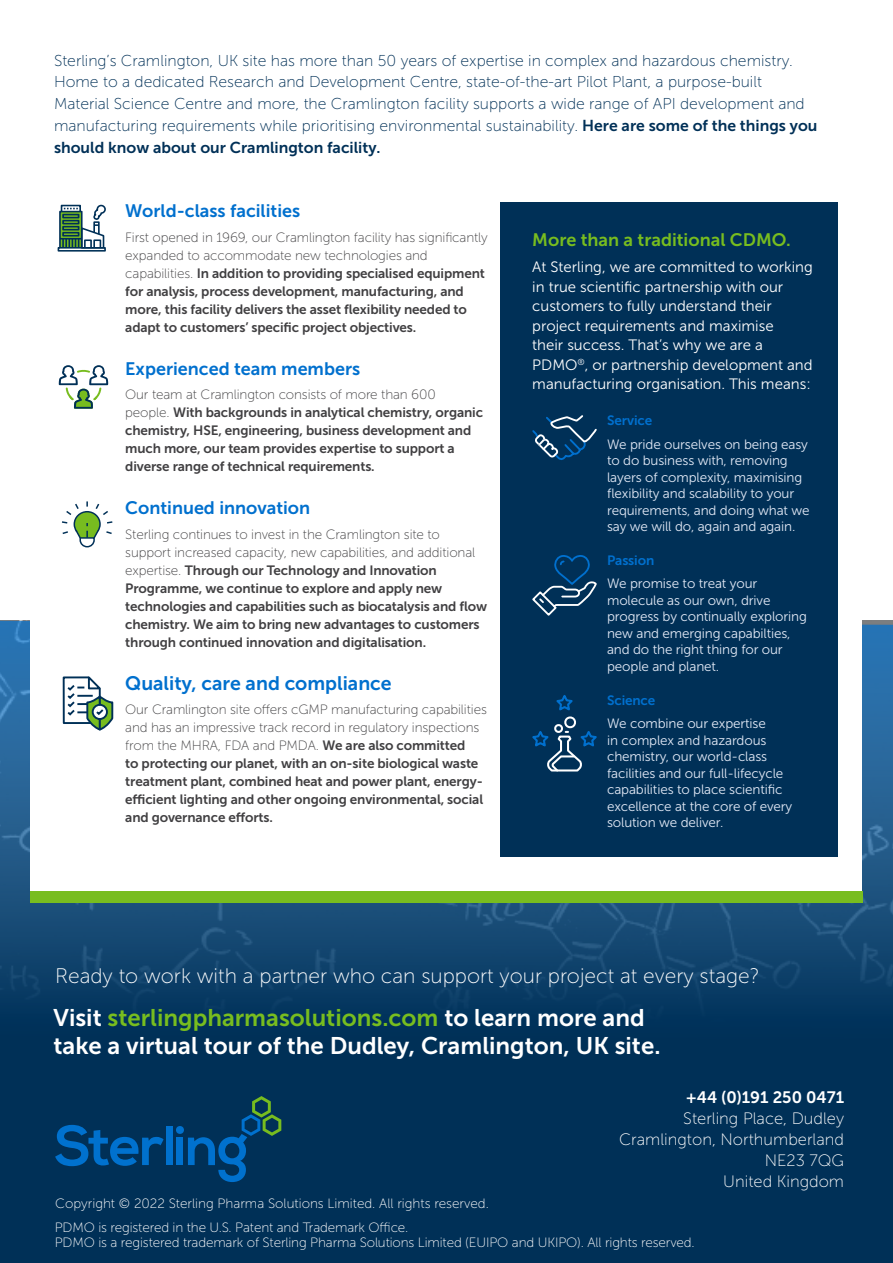
<style>
.page{position:relative;width:893px;height:1263px;background:#fff}
.page>*{position:absolute;margin:0;border:0;box-sizing:border-box;transform-origin:0 0}
.t1{font:24px/28.5px "Museo Sans 700";color:#fff}
.t2{font:21px "Museo Sans 100";color:#fff}
.t3{font:19.5px "Museo Sans 700";color:#0070ce}
.t4{font:18px "Museo Sans 700";color:#0070ce}
.t5{font:18px "Museo Sans 700";color:#78bd1f}
.t6{font:16.5px/21px "Museo Sans 100";color:#fff;text-align:right}
.t7{font:16.5px "Museo Sans 700";color:#fff}
.t8{font:15.75px/21.8px "Museo Sans 100";color:#003057}
.t9{font:15.75px "Museo Sans 700";color:#003057}
.t10{font:15px/19.5px "Museo Sans 300";color:#fff}
.t11{font:13.5px/18px "Museo Sans 700";letter-spacing:-.01em;color:#414042}
.t12{font:13.5px/16.5px "Museo Sans 300";letter-spacing:-.01em;color:#e1e8f5}
.t13{font:13.5px/18px "Museo Sans 100";letter-spacing:-.01em;color:#414042}
.t14{font:13.5px/15px "Museo Sans 100";letter-spacing:-.01em;color:#fff}
.t15{font:13.5px "Museo Sans 700";letter-spacing:-.01em;color:#0070ce}
.s1{font-family:"Museo Sans 700"}
.s2{font-family:"Museo Sans 100"}
.s3{color:#78bd1f}
</style>
<div class="page">
<div style="left:0;top:621px;width:893px;height:642px;background:#003057"></div>
<svg style="left:0;top:621px;width:893px;height:391px;fill:#144771"></svg>
<div style="left:31px;top:442px;width:831px;height:461px;background:#fff"></div>
<div style="left:30px;top:891px;width:833px;height:12px;background:#78bd1f"></div>
<svg style="left:55px;top:1125px;width:109px;height:41px"></svg>
<div style="left:166px;top:1126px;width:7px;height:39px;background:#0071ce"></div>
<svg style="left:176px;top:1096px;width:105px;height:86px"></svg>
<svg style="left:59px;top:365px;width:49px;height:44px"></svg>
<svg style="left:62px;top:501px;width:50px;height:46px"></svg>
<div style="left:58px;top:247px;width:48px;height:5px;border:2px solid #003057"></div>
<div style="left:59px;top:211px;width:24px;height:38px;border:2px solid #003057"></div>
<div style="left:61px;top:205px;width:20px;height:7px;border:2px solid #003057"></div>
<hr style="left:60px;top:238px;width:22px;height:2px;background:#003057">
<svg style="left:62px;top:204px;width:44px;height:45px"></svg>
<div style="left:501px;top:202px;width:337px;height:655px;background:#003057"></div>
<svg style="left:63px;top:676px;width:50px;height:54px"></svg>
<svg style="left:532px;top:415px;width:65px;height:45px"></svg>
<svg style="left:532px;top:555px;width:65px;height:61px"></svg>
<svg style="left:532px;top:695px;width:65px;height:76px"></svg>
<p class="t8" style="left:54px;top:50px;width:765px">Sterling’s Cramlington, UK site has more than 50 years of expertise in complex and hazardous chemistry.<br>Home to a dedicated Research and Development Centre, state-of-the-art Pilot Plant, a purpose-built Material Science Centre and more, the Cramlington facility supports a wide range of API development and manufacturing requirements while prioritising environmental sustainability. <span class="s1">Here are some of the things you</span></p>
<p class="t9" style="left:54px;top:139px;width:328px">should know about our Cramlington facility.</p>
<h3 class="t4" style="left:125px;top:201px;width:176px">World-class facilities</h3>
<p class="t13" style="left:125px;top:228px;width:364px">First opened in 1969, our Cramlington facility has significantly expanded to accommodate new technologies and</p>
<p class="t11" style="left:125px;top:264px;width:361px"><span class="s2">capabilities.</span> In addition to providing specialised equipment for analysis, process development, manufacturing, and more, this facility delivers the asset flexibility needed to adapt to customers’ specific project objectives.</p>
<h3 class="t4" style="left:125px;top:358px;width:236px">Experienced team members</h3>
<p class="t13" style="left:125px;top:386px;width:312px">Our team at Cramlington consists of more than 600</p>
<p class="t11" style="left:125px;top:404px;width:359px"><span class="s2">people.</span> With backgrounds in analytical chemistry, organic chemistry, HSE, engineering, business development and much more, our team provides expertise to support a diverse range of technical requirements.</p>
<h3 class="t4" style="left:125px;top:498px;width:187px">Continued innovation</h3>
<p class="t13" style="left:125px;top:525px;width:352px">Sterling continues to invest in the Cramlington site to support increased capacity, new capabilities, and additional</p>
<p class="t11" style="left:125px;top:561px;width:363px"><span class="s2">expertise.</span> Through our Technology and Innovation Programme, we continue to explore and apply new technologies and capabilities such as biocatalysis and flow chemistry. We aim to bring new advantages to customers through continued innovation and digitalisation.</p>
<h3 class="t3" style="left:125px;top:672px;width:268px">Quality, care and compliance</h3>
<p class="t13" style="left:125px;top:701px;width:363px">Our Cramlington site offers cGMP manufacturing capabilities and has an impressive track record in regulatory inspections from the MHRA, FDA and PMDA. <span class="s1">We are also committed</span></p>
<p class="t11" style="left:125px;top:755px;width:359px">to protecting our planet, with an on-site biological waste treatment plant, combined heat and power plant, energy&shy;efficient lighting and other ongoing environmental, social and governance efforts.</p>
<h3 class="t5" style="left:532px;top:230px;width:260px">More than a traditional CDMO.</h3>
<p class="t10" style="left:532px;top:257px;width:282px">At Sterling, we are committed to working in true scientific partnership with our customers to fully understand their project requirements and maximise<br>their success. That’s why we are a PDMO<sup>®</sup>, or partnership development and manufacturing organisation. This means:</p>
<p class="t15" style="left:607px;top:413px;width:47px">Service</p>
<p class="t12" style="left:607px;top:436px;width:204px">We pride ourselves on being easy to do business with, removing layers of complexity, maximising flexibility and scalability to your requirements, and doing what we say we will do, again and again.</p>
<p class="t15" style="left:607px;top:553px;width:49px">Passion</p>
<p class="t12" style="left:607px;top:575px;width:201px">We promise to treat your molecule as our own, drive progress by continually exploring new and emerging capabilties, and do the right thing for our people and planet.</p>
<p class="t15" style="left:607px;top:693px;width:50px">Science</p>
<p class="t12" style="left:607px;top:715px;width:187px">We combine our expertise<br>in complex and hazardous chemistry, our world-class facilities and our full-lifecycle capabilities to place scientific excellence at the core of every solution we deliver.</p>
<h2 class="t2" style="left:55px;top:964px;width:706px">Ready to work with a partner who can support your project at every stage?</h2>
<h1 class="t1" style="left:54px;top:1003px;width:608px">Visit <span class="s3">sterlingpharmasolutions.com</span> to learn more and take a virtual tour of the Dudley, Cramlington, UK site.</h1>
<p class="t7" style="left:686px;top:1088px;width:159px">+44 (0)191 250 0471</p>
<p class="t6" style="left:619px;top:1108px;width:226px">Sterling Place, Dudley<br>Cramlington, Northumberland<br>NE23 7QG<br>United Kingdom</p>
<p class="t14" style="left:55px;top:1220px;width:641px">PDMO is registered in the U.S. Patent and Trademark Office.<br>PDMO is a registered trademark of Sterling Pharma Solutions Limited (EUIPO and UKIPO). All rights reserved.</p>
<p class="t14" style="left:55px;top:1195px;width:435px">Copyright © 2022 Sterling Pharma Solutions Limited. All rights reserved.</p>
</div>
